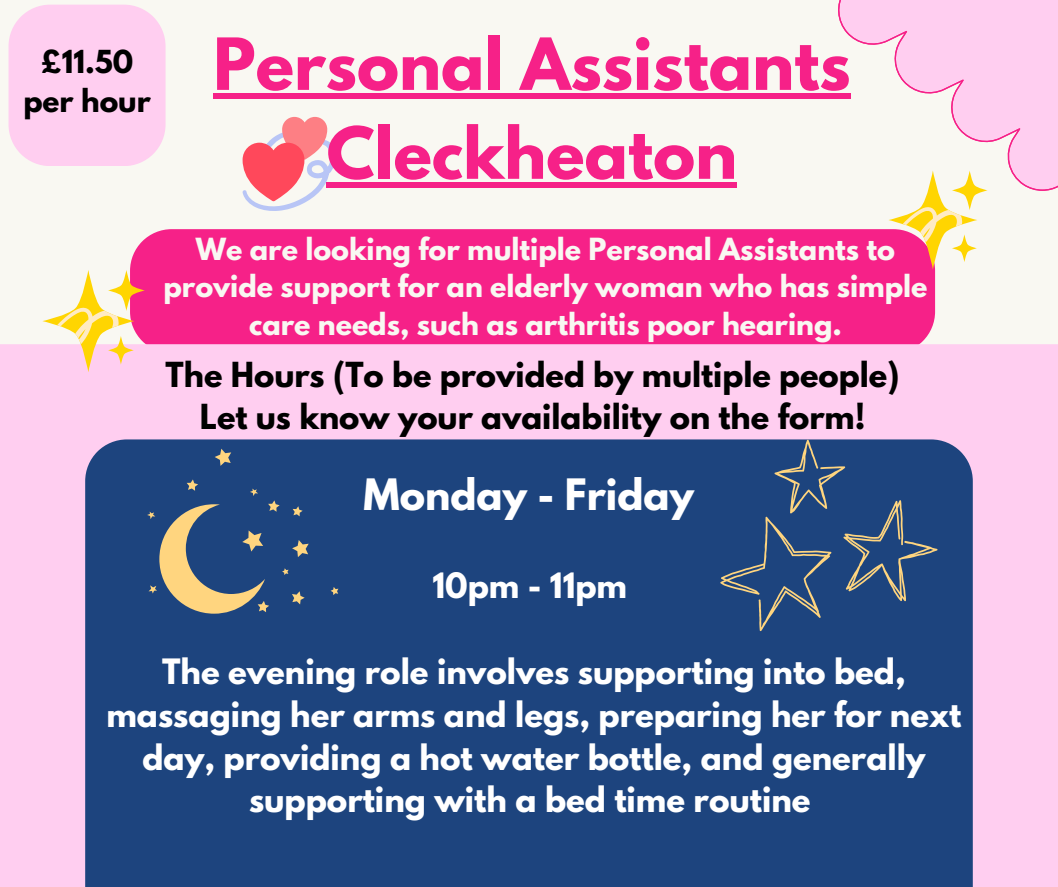
<style>
.page{position:relative;width:1058px;height:887px;background:#fff}
.page>*{position:absolute;margin:0;border:0;box-sizing:border-box;transform-origin:0 0}
.t1{font:700 63.6px/88.8px "League Spartan";color:#f62188;text-align:center}
.t2{font:700 38.25px "League Spartan";color:#fff}
.t3{font:700 30.9px/42.8px "League Spartan";color:#fff;text-align:center}
.t4{font:700 30.6px/41.7px "League Spartan";color:#000;text-align:center}
.t5{font:700 28.05px/38.2px "League Spartan";color:#000;text-align:center}
.t6{font:700 27px/37.2px "League Spartan";color:#f9f8f2;text-align:center}
</style>
<div class="page">
<div style="left:0;top:0;width:1058px;height:886px;background:#f9f8f2"></div>
<svg style="left:838px;top:0;width:220px;height:191px;fill:#ffcef0"></svg>
<div style="left:9px;top:5px;width:156px;height:161px;background:#ffcef0"></div>
<div style="left:130px;top:229px;width:805px;height:115px;background:#f62188"></div>
<div style="left:0;top:344px;width:1058px;height:542px;background:#ffcef0"></div>
<div style="left:85px;top:439px;width:887px;height:447px;background:#1d447e"></div>
<svg style="left:888px;top:170px;width:99px;height:99px"></svg>
<svg style="left:42px;top:270px;width:103px;height:102px"></svg>
<svg style="left:242px;top:117px;width:94px;height:94px"></svg>
<svg style="left:147px;top:448px;width:191px;height:165px;background:#3d587e"></svg>
<svg style="left:720px;top:439px;width:217px;height:192px;background:#2d4e7e"></svg>
<div style="left:213px;top:93px;width:637px;height:6px;background:#f62188"></div>
<div style="left:327px;top:182px;width:410px;height:6px;background:#f62188"></div>
<p class="t5" style="left:23px;top:46px;width:129px">£11.50 per hour</p>
<h1 class="t1" style="left:213px;top:28px;width:639px">Personal Assistants<br>Cleckheaton</h1>
<h3 class="t6" style="left:163px;top:234px;width:765px">We are looking for multiple Personal Assistants to provide support for an elderly woman who has simple care needs, such as arthritis poor hearing.</h3>
<p class="t4" style="left:165px;top:358px;width:735px">The Hours (To be provided by multiple people)<br>Let us know your availability on the form!</p>
<p class="t2" style="left:363px;top:475px;width:332px">Monday - Friday</p>
<p class="t3" style="left:432px;top:568px;width:196px">10pm - 11pm</p>
<p class="t3" style="left:106px;top:654px;width:856px">The evening role involves supporting into bed, massaging her arms and legs, preparing her for next day, providing a hot water bottle, and generally supporting with a bed time routine</p>
</div>
